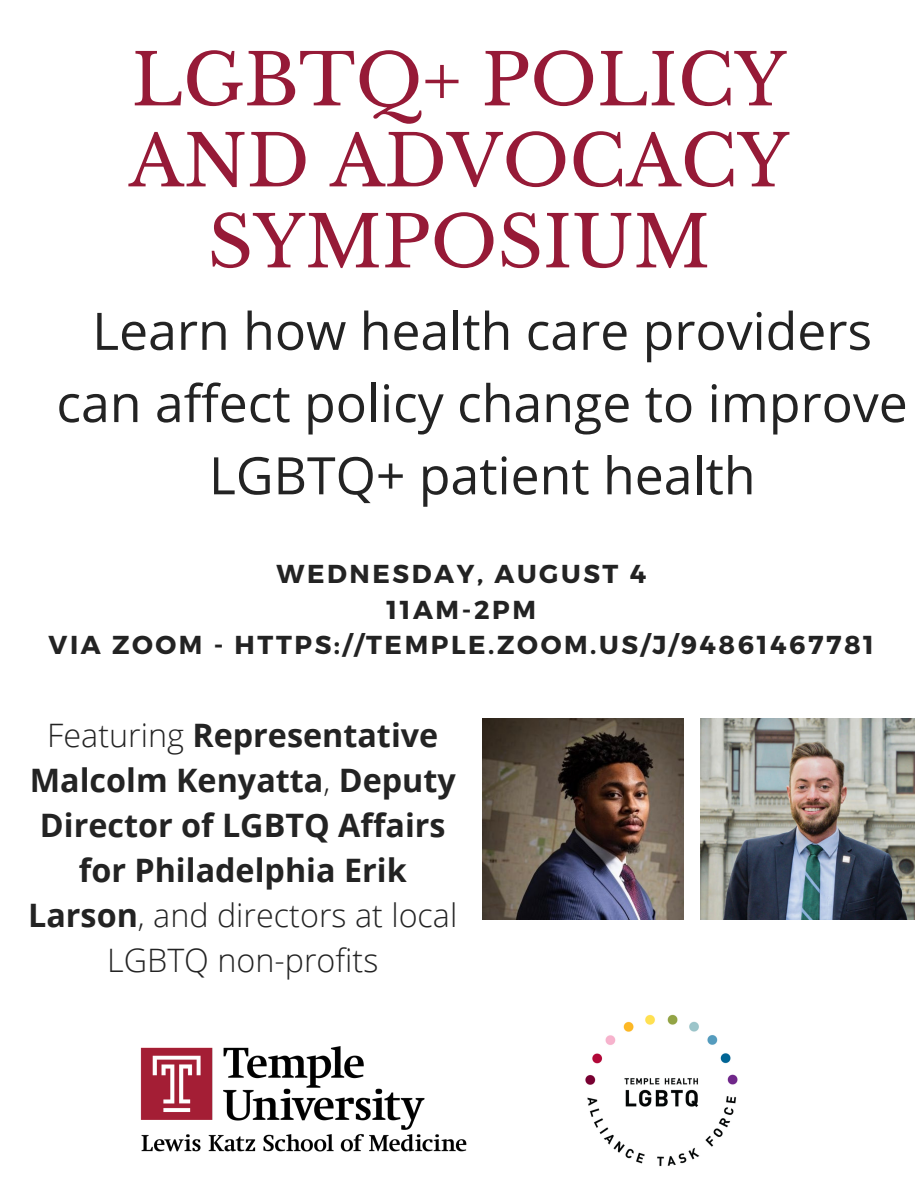
<style>
.page{position:relative;width:918px;height:1188px;background:#fff}
.page>*{position:absolute;margin:0;border:0;box-sizing:border-box;transform-origin:0 0}
.t1{font:70.65px/81px "Libre Baskerville";color:#961a37;text-align:center}
.t2{font:51.75px/72.3px "Open Sans";color:#232323;text-align:center}
.t3{font:700 32.25px/45px "Open Sans";color:#232323;text-align:center}
.t4{font:700 25.95px "Montserrat";letter-spacing:.1em;color:#232323}
.s1{font-weight:300}
</style>
<div class="page">
<img style="left:585px;top:1014px;width:153px;height:152px">
<img style="left:700px;top:719px;width:214px;height:201px">
<img style="left:483px;top:719px;width:201px;height:201px">
<img style="left:140px;top:1046px;width:327px;height:106px">
<p class="t1" style="left:129px;top:40px;width:662px">LGBTQ+ POLICY<br>AND ADVOCACY<br>SYMPOSIUM</p>
<p class="t2" style="left:56px;top:294px;width:853px">Learn how health care providers can affect policy change to improve<br>LGBTQ+ patient health</p>
<p class="t4" style="left:276px;top:557px;width:371px">WEDNESDAY, AUGUST 4</p>
<p class="t4" style="left:387px;top:593px;width:151px">11AM-2PM</p>
<p class="t4" style="left:49px;top:628px;width:827px">VIA ZOOM - HTTPS://TEMPLE.ZOOM.US/J/94861467781</p>
<p class="t3" style="left:28px;top:712px;width:431px"><span class="s1">Featuring</span> Representative<br>Malcolm Kenyatta<span class="s1">,</span> Deputy<br>Director of LGBTQ Affairs for Philadelphia Erik<br>Larson<span class="s1">, and directors at local<br>LGBTQ non-profits</span></p>
</div>
